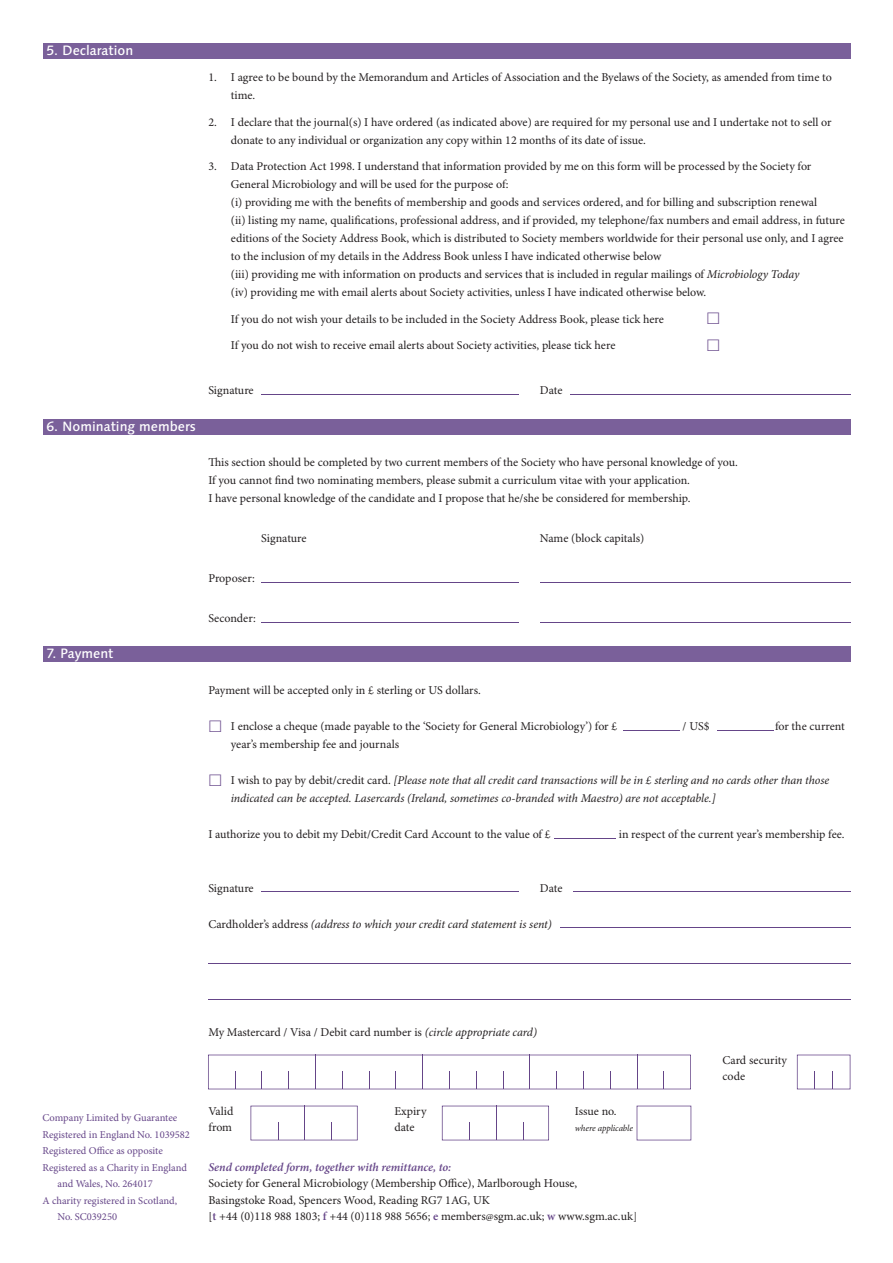
<style>
.page{position:relative;width:893px;height:1263px;background:#fff}
.page>*{position:absolute;margin:0;border:0;box-sizing:border-box;transform-origin:0 0}
.t1{font:500 13.5px "Linotype Syntax";color:#fff}
.t2{font:12px/18px "Minion Pro";color:#231f20}
.t3{font:italic 12px/18px "Minion Pro";letter-spacing:-.01em;color:#231f20}
.t4{font:italic 600 12px "Minion Pro";letter-spacing:-.005em;color:#654588}
.t5{font:10.5px "Minion Pro";color:#654588}
.t6{font:italic 9px "Minion Pro";letter-spacing:-.01em;color:#231f20}
.s1{font-style:italic}
.s2{font-style:normal}
.s3{font-weight:600;color:#654588}
.s4{font-size:10.5px}
</style>
<div class="page">
<div style="left:43px;top:43px;width:807px;height:15px;background:#7a609a"></div>
<div style="left:43px;top:419px;width:807px;height:15px;background:#7a609a"></div>
<div style="left:43px;top:646px;width:807px;height:15px;background:#7a609a"></div>
<hr style="left:261px;top:394px;width:258px;height:1px;background:#654588">
<hr style="left:570px;top:394px;width:280px;height:1px;background:#654588">
<hr style="left:261px;top:583px;width:258px;height:1px;background:#654588">
<hr style="left:540px;top:583px;width:310px;height:1px;background:#654588">
<hr style="left:261px;top:622px;width:258px;height:1px;background:#654588">
<hr style="left:540px;top:622px;width:310px;height:1px;background:#654588">
<hr style="left:623px;top:730px;width:57px;height:1px;background:#654588">
<hr style="left:554px;top:839px;width:61px;height:1px;background:#654588">
<hr style="left:261px;top:891px;width:258px;height:1px;background:#654588">
<hr style="left:573px;top:891px;width:277px;height:1px;background:#654588">
<svg style="left:250px;top:1106px;width:108px;height:34px"></svg>
<svg style="left:797px;top:1054px;width:53px;height:35px"></svg>
<hr style="left:717px;top:730px;width:56px;height:1px;background:#654588">
<hr style="left:560px;top:927px;width:290px;height:1px;background:#654588">
<hr style="left:208px;top:963px;width:642px;height:1px;background:#654588">
<hr style="left:208px;top:999px;width:642px;height:1px;background:#654588">
<svg style="left:208px;top:1054px;width:483px;height:35px"></svg>
<hr style="left:637px;top:1054px;width:1px;height:35px;background:#654588">
<svg style="left:442px;top:1106px;width:107px;height:34px"></svg>
<svg style="left:637px;top:1106px;width:54px;height:34px"></svg>
<p class="t1" style="left:46px;top:43px;width:88px">5. Declaration</p>
<p class="t1" style="left:46px;top:419px;width:151px">6. Nominating members</p>
<p class="t1" style="left:46px;top:645px;width:69px">7. Payment</p>
<p class="t2" style="left:231px;top:69px;width:602px;text-indent:-22px">1. I agree to be bound by the Memorandum and Articles of Association and the Byelaws of the Society, as amended from time to time.</p>
<p class="t2" style="left:231px;top:113px;width:602px;text-indent:-22px">2. I declare that the journal(s) I have ordered (as indicated above) are required for my personal use and I undertake not to sell or donate to any individual or organization any copy within 12 months of its date of issue.</p>
<p class="t2" style="left:231px;top:158px;width:615px;text-indent:-22px">3. Data Protection Act 1998. I understand that information provided by me on this form will be processed by the Society for General Microbiology and will be used for the purpose of:<br>(i) providing me with the benefits of membership and goods and services ordered, and for billing and subscription renewal<br>(ii) listing my name, qualifications, professional address, and if provided, my telephone/fax numbers and email address, in future editions of the Society Address Book, which is distributed to Society members worldwide for their personal use only, and I agree to the inclusion of my details in the Address Book unless I have indicated otherwise below<br>(iii) providing me with information on products and services that is included in regular mailings of <span class="s1">Microbiology Today<br></span>(iv) providing me with email alerts about Society activities, unless I have indicated otherwise below.</p>
<p class="t2" style="left:231px;top:310px;width:434px">If you do not wish your details to be included in the Society Address Book, please tick here</p>
<p class="t2" style="left:231px;top:337px;width:386px">If you do not wish to receive email alerts about Society activities, please tick here</p>
<p class="t2" style="left:208px;top:381px;width:47px">Signature</p>
<p class="t2" style="left:540px;top:381px;width:24px">Date</p>
<p class="t2" style="left:208px;top:453px;width:531px">This section should be completed by two current members of the Society who have personal knowledge of you.<br>If you cannot find two nominating members, please submit a curriculum vitae with your application.<br>I have personal knowledge of the candidate and I propose that he/she be considered for membership.</p>
<p class="t2" style="left:261px;top:529px;width:47px">Signature</p>
<p class="t2" style="left:540px;top:529px;width:106px">Name (block capitals)</p>
<p class="t2" style="left:208px;top:570px;width:48px">Proposer:</p>
<p class="t2" style="left:208px;top:610px;width:49px">Seconder:</p>
<p class="t2" style="left:208px;top:682px;width:274px">Payment will be accepted only in £ sterling or US dollars.</p>
<p class="t2" style="left:231px;top:718px;width:388px">I enclose a cheque (made payable to the ‘Society for General Microbiology’) for £</p>
<p class="t2" style="left:683px;top:718px;width:28px">/ US$</p>
<p class="t2" style="left:775px;top:718px;width:71px">for the current</p>
<p class="t2" style="left:231px;top:736px;width:170px">year’s membership fee and journals</p>
<p class="t3" style="left:231px;top:772px;width:600px"><span class="s2">I wish to pay by debit/credit card.</span> [Please note that all credit card transactions will be in £ sterling and no cards other than those indicated can be accepted. Lasercards (Ireland, sometimes co-branded with Maestro) are not acceptable.]</p>
<p class="t2" style="left:208px;top:826px;width:344px">I authorize you to debit my Debit/Credit Card Account to the value of £</p>
<p class="t2" style="left:619px;top:826px;width:227px">in respect of the current year’s membership fee.</p>
<p class="t2" style="left:208px;top:880px;width:47px">Signature</p>
<p class="t2" style="left:540px;top:880px;width:24px">Date</p>
<p class="t3" style="left:208px;top:916px;width:345px"><span class="s2">Cardholder’s address</span> (address to which your credit card statement is sent)</p>
<p class="t2" style="left:208px;top:1024px;width:330px">My Mastercard / Visa / Debit card number is <span class="s1">(circle appropriate card)</span></p>
<p class="t5" style="left:43px;top:1112px;width:136px">Company Limited by Guarantee</p>
<p class="t5" style="left:43px;top:1128px;width:149px">Registered in England No. 1039582</p>
<p class="t5" style="left:43px;top:1145px;width:122px">Registered Office as opposite</p>
<p class="t5" style="left:43px;top:1161px;width:146px">Registered as a Charity in England</p>
<p class="t5" style="left:58px;top:1178px;width:97px">and Wales, No. 264017</p>
<p class="t5" style="left:43px;top:1194px;width:136px">A charity registered in Scotland,</p>
<p class="t5" style="left:58px;top:1211px;width:61px">No. SC039250</p>
<p class="t2" style="left:208px;top:1103px;width:27px;line-height:16.5px">Valid from</p>
<p class="t2" style="left:394px;top:1103px;width:34px;line-height:16.5px">Expiry date</p>
<p class="t2" style="left:575px;top:1102px;width:43px">Issue no.</p>
<p class="t6" style="left:575px;top:1123px;width:60px">where applicable</p>
<p class="t4" style="left:208px;top:1160px;width:244px">Send completed form, together with remittance, to:</p>
<p class="t2" style="left:208px;top:1176px;width:430px;line-height:16.5px">Society for General Microbiology (Membership Office), Marlborough House,<br>Basingstoke Road, Spencers Wood, Reading RG7 1AG, UK<br>[<span class="s3">t</span> +44 (0)118 988 1803; <span class="s3">f</span> +44 (0)118 988 5656; <span class="s3">e</span> members<span class="s4">@</span>sgm.ac.uk; <span class="s3">w</span> www.sgm.ac.uk]</p>
<p class="t2" style="left:722px;top:1052px;width:66px;line-height:16.5px">Card security code</p>
</div>
